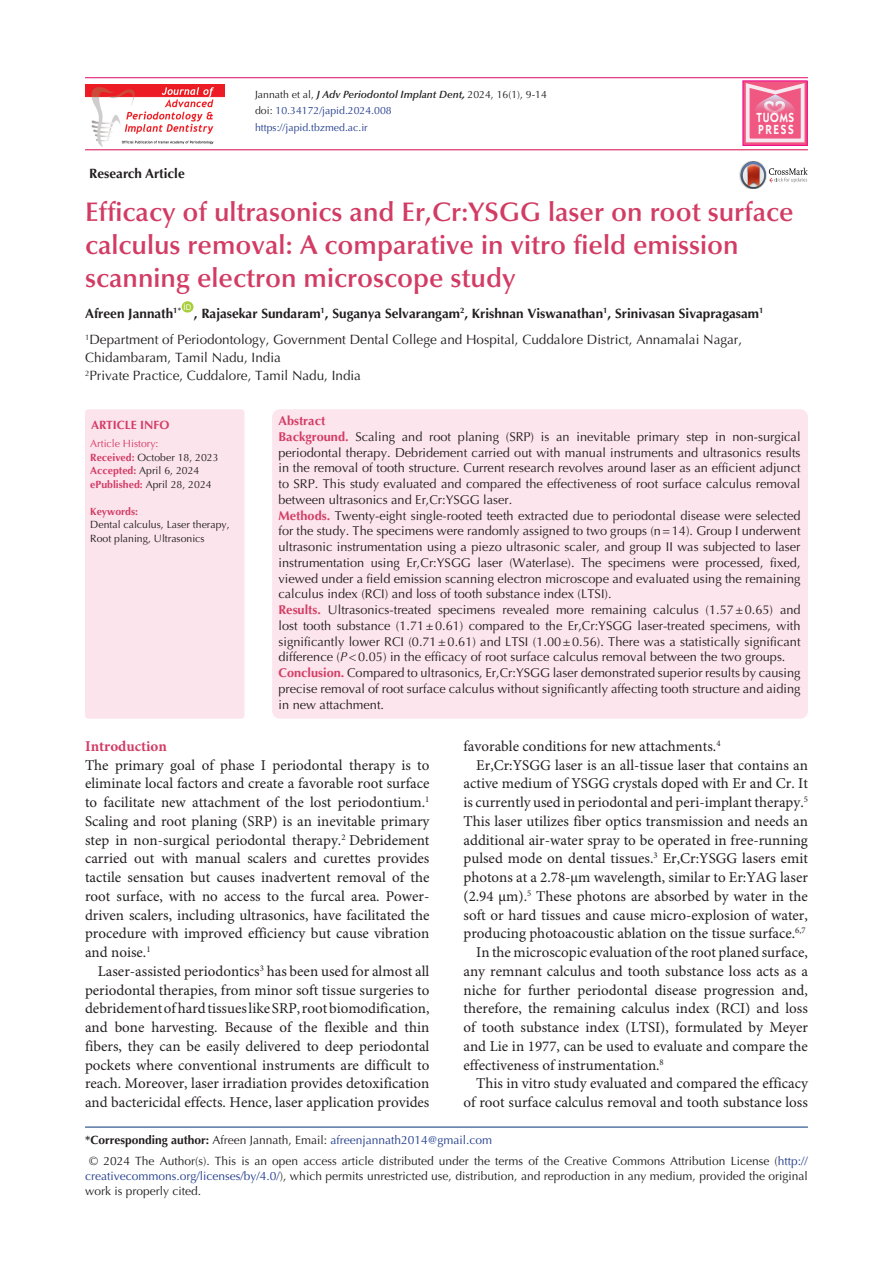
<style>
.page{position:relative;width:893px;height:1263px;background:#fff}
.page>*{position:absolute;margin:0;border:0;box-sizing:border-box;transform-origin:0 0}
.t1{font:600 27px/33px "Optima LT Std";color:#d23c64}
.t2{font:15px/18.8px "Minion Pro";color:#231f20;text-align:justify}
.t3{font:700 15px "Minion Pro";color:#d33c66}
.t4{font:13.5px/18px "Optima LT Std";color:#231f20}
.t5{font:700 13.5px "Optima LT Std";color:#231f20}
.t6{font:600 13.2px/11.7px "ITC Kabel Std";letter-spacing:.11em;color:#fff;scale:.85 1}
.t7{font:12.75px/15.8px "Optima LT Std";color:#231f20;text-align:justify}
.t8{font:700 12.75px "Optima LT Std";color:#d33c66}
.corresponding{font:12px/15px "Optima LT Std";color:#231f20;text-align:justify}
.corresponding-2{font:12px "Optima LT Std";color:#253f8e}
.t9{font:700 12px "Optima LT Std";color:#d33c66}
.t10{font:10.5px/13.5px "Optima LT Std";color:#231f20}
.t11{font:10.5px "Optima LT Std";color:#253f8e}
.t12{font:10.5px "Optima LT Std";color:#d33c66}
.t13{font:700 10.5px "Optima LT Std";color:#d33c66}
.t14{font:7.8px "Arial";color:#fff}
.s1{font-weight:600;font-style:italic}
.s2{font-weight:700;font-style:italic}
.s3{color:#231f20}
.s4{font-weight:700;color:#d33c66}
.s5{font-weight:700;color:#d33e66}
.s6{font-style:italic}
.s7{font-weight:700;color:#231f20}
.s8{color:#253f8e}
</style>
<div class="page">
<hr style="left:85px;top:149px;width:723px;height:1px;background:#d8094b">
<hr style="left:85px;top:77px;width:723px;height:1px;background:#e2086e">
<div style="left:182px;top:301px;width:11px;height:12px;background:#a6ce39;border-radius:50%"></div>
<img style="left:739px;top:169px;width:2px;height:13px">
<svg style="left:741px;top:161px;width:67px;height:28px"></svg>
<hr style="left:85px;top:1127px;width:723px;height:1px;background:#053278">
<img style="left:85px;top:84px;width:139px;height:62px">
<div style="left:743px;top:81px;width:64px;height:64px;background:linear-gradient(to bottom,#f17195,#f17195)"></div>
<div style="left:743px;top:81px;width:64px;height:64px;border:1px solid #ed028c"></div>
<svg style="left:746px;top:83px;width:58px;height:59px;background:#f082a1"></svg>
<div style="left:85px;top:409px;width:159px;height:310px;background:#fce4ec;border-radius:3px"></div>
<div style="left:272px;top:409px;width:536px;height:310px;background:#fce5ec;border-radius:8px"></div>
<p class="t5" style="left:89px;top:165px;width:97px">Research Article</p>
<p class="t10" style="left:255px;top:87px;width:293px">Jannath et al, <span class="s1">J Adv Periodontol Implant Dent</span><span class="s2">,</span> 2024, 16(1), 9-14</p>
<p class="t11" style="left:255px;top:105px;width:138px"><span class="s3">doi:</span> 10.34172/japid.2024.008</p>
<p class="t11" style="left:255px;top:122px;width:114px">https://japid.tbzmed.ac.ir</p>
<p class="t6" style="left:756px;top:112px;width:46px">TUOMS<br>PRESS</p>
<p class="t1" style="left:85px;top:195px;width:710px">Efficacy of ultrasonics and Er,Cr:YSGG laser on root surface calculus removal: A comparative in vitro field emission scanning electron microscope study</p>
<p class="t5" style="left:85px;top:305px;width:98px">Afreen Jannath<sup>1*</sup></p>
<p class="t14" style="left:184px;top:302px;width:9px">ID</p>
<p class="t5" style="left:194px;top:305px;width:571px">, Rajasekar Sundaram<sup>1</sup>, Suganya Selvarangam<sup>2</sup>, Krishnan Viswanathan<sup>1</sup>, Srinivasan Sivapragasam<sup>1</sup></p>
<p class="t4" style="left:85px;top:331px;width:659px"><sup>1</sup>Department of Periodontology, Government Dental College and Hospital, Cuddalore District, Annamalai Nagar,<br>Chidambaram, Tamil Nadu, India</p>
<p class="t4" style="left:85px;top:367px;width:277px"><sup>2</sup>Private Practice, Cuddalore, Tamil Nadu, India</p>
<p class="t9" style="left:91px;top:418px;width:80px">ARTICLE INFO</p>
<p class="t8" style="left:279px;top:413px;width:48px">Abstract</p>
<p class="t7" style="left:279px;top:429px;width:524px"><span class="s4">Background.</span> Scaling and root planing (SRP) is an inevitable primary step in non-surgical periodontal therapy. Debridement carried out with manual instruments and ultrasonics results in the removal of tooth structure. Current research revolves around laser as an efficient adjunct to SRP. This study evaluated and compared the effectiveness of root surface calculus removal between ultrasonics and Er,Cr:YSGG laser.</p>
<p class="t7" style="left:279px;top:507px;width:524px"><span class="s5">Methods.</span> Twenty-eight single-rooted teeth extracted due to periodontal disease were selected for the study. The specimens were randomly assigned to two groups (n=14). Group I underwent ultrasonic instrumentation using a piezo ultrasonic scaler, and group II was subjected to laser instrumentation using Er,Cr:YSGG laser (Waterlase). The specimens were processed, fixed, viewed under a field emission scanning electron microscope and evaluated using the remaining calculus index (RCI) and loss of tooth substance index (LTSI).</p>
<p class="t7" style="left:279px;top:602px;width:523px"><span class="s5">Results.</span> Ultrasonics-treated specimens revealed more remaining calculus (1.57±0.65) and lost tooth substance (1.71±0.61) compared to the Er,Cr:YSGG laser-treated specimens, with significantly lower RCI (0.71±0.61) and LTSI (1.00±0.56). There was a statistically significant difference (<span class="s6">P</span>&lt;0.05) in the efficacy of root surface calculus removal between the two groups.</p>
<p class="t7" style="left:279px;top:665px;width:524px"><span class="s5">Conclusion.</span> Compared to ultrasonics, Er,Cr:YSGG laser demonstrated superior results by causing precise removal of root surface calculus without significantly affecting tooth structure and aiding in new attachment.</p>
<p class="t12" style="left:90px;top:438px;width:70px">Article History:</p>
<p class="t10" style="left:90px;top:451px;width:130px"><span class="s4">Received:</span> October 18, 2023</p>
<p class="t10" style="left:90px;top:464px;width:111px"><span class="s4">Accepted:</span> April 6, 2024</p>
<p class="t10" style="left:90px;top:478px;width:123px"><span class="s4">ePublished:</span> April 28, 2024</p>
<p class="t13" style="left:90px;top:505px;width:49px">Keywords:</p>
<p class="t10" style="left:90px;top:518px;width:141px">Dental calculus, Laser therapy,<br>Root planing, Ultrasonics</p>
<p class="t3" style="left:85px;top:735px;width:83px">Introduction</p>
<p class="t2" style="left:85px;top:756px;width:346px">The primary goal of phase I periodontal therapy is to eliminate local factors and create a favorable root surface to facilitate new attachment of the lost periodontium.<sup>1<br></sup>Scaling and root planing (SRP) is an inevitable primary step in non-surgical periodontal therapy.<sup>2</sup> Debridement carried out with manual scalers and curettes provides tactile sensation but causes inadvertent removal of the root surface, with no access to the furcal area. Power&shy;driven scalers, including ultrasonics, have facilitated the procedure with improved efficiency but cause vibration and noise.<sup>1</sup></p>
<p class="t2" style="left:85px;top:962px;width:346px;text-indent:13px">Laser-assisted periodontics<sup>3</sup> has been used for almost all periodontal therapies, from minor soft tissue surgeries to debridement of hard tissues like SRP, root biomodification, and bone harvesting. Because of the flexible and thin fibers, they can be easily delivered to deep periodontal pockets where conventional instruments are difficult to reach. Moreover, laser irradiation provides detoxification and bactericidal effects. Hence, laser application provides</p>
<p class="t2" style="left:463px;top:737px;width:259px">favorable conditions for new attachments.<sup>4</sup></p>
<p class="t2" style="left:463px;top:756px;width:346px;text-indent:13px">Er,Cr:YSGG laser is an all-tissue laser that contains an active medium of YSGG crystals doped with Er and Cr. It is currently used in periodontal and peri-implant therapy.<sup>5<br></sup>This laser utilizes fiber optics transmission and needs an additional air-water spray to be operated in free-running pulsed mode on dental tissues.<sup>3</sup> Er,Cr:YSGG lasers emit photons at a 2.78-μm wavelength, similar to Er:YAG laser (2.94 μm).<sup>5</sup> These photons are absorbed by water in the soft or hard tissues and cause micro-explosion of water, producing photoacoustic ablation on the tissue surface.<sup>6,7</sup></p>
<p class="t2" style="left:463px;top:943px;width:346px;text-indent:13px">In the microscopic evaluation of the root planed surface, any remnant calculus and tooth substance loss acts as a niche for further periodontal disease progression and, therefore, the remaining calculus index (RCI) and loss of tooth substance index (LTSI), formulated by Meyer and Lie in 1977, can be used to evaluate and compare the effectiveness of instrumentation.<sup>8</sup></p>
<p class="t2" style="left:463px;top:1075px;width:346px;text-align:right">This in vitro study evaluated and compared the efficacy of root surface calculus removal and tooth substance loss</p>
<p class="corresponding-2" style="left:85px;top:1133px;width:409px"><span class="s7">*Corresponding author:</span> <span class="s3">Afreen Jannath, Email:</span> afreenjannath2014@gmail.com</p>
<p class="corresponding" style="left:85px;top:1154px;width:724px;text-indent:4px">© 2024 The Author(s). This is an open access article distributed under the terms of the Creative Commons Attribution License (<span class="s8">http:// creativecommons.org/licenses/by/4.0/</span>), which permits unrestricted use, distribution, and reproduction in any medium, provided the original work is properly cited.</p>
</div>
